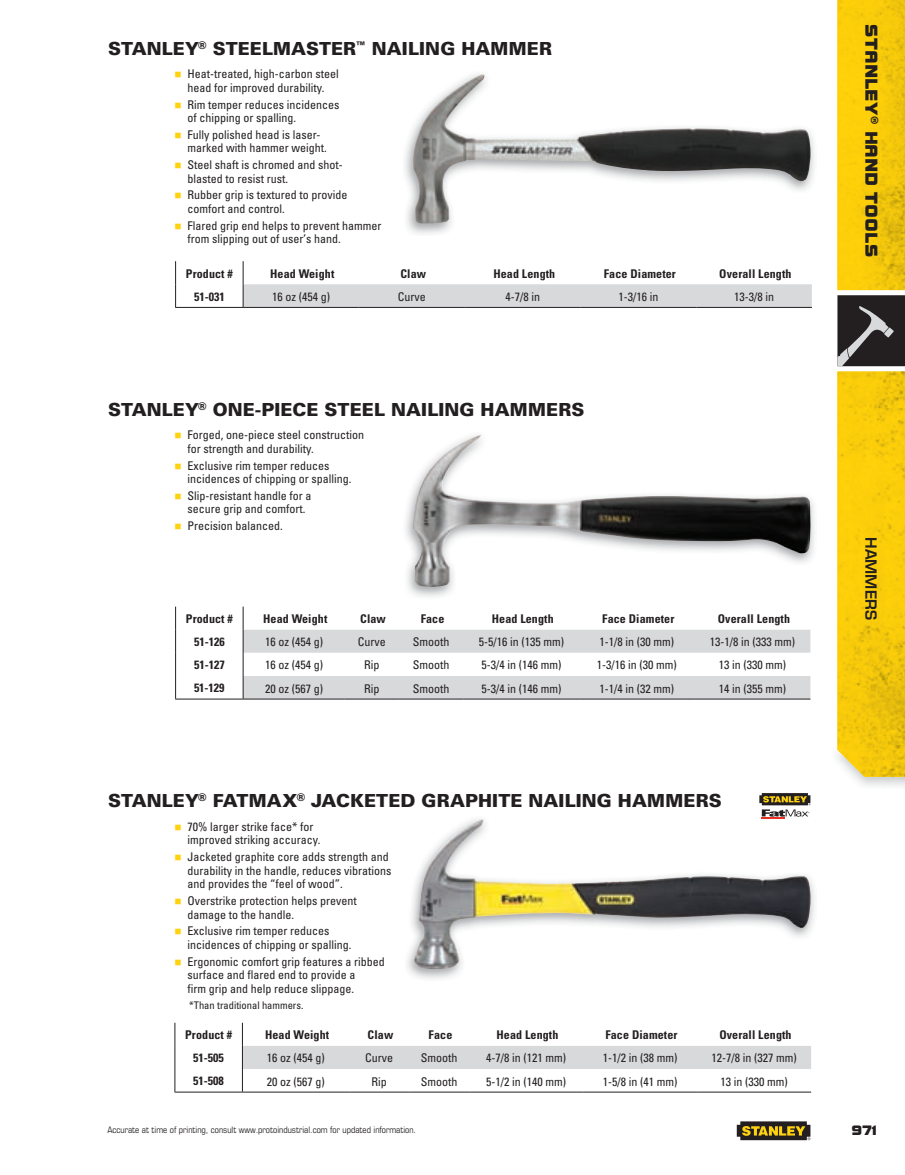
<style>
.page{position:relative;width:905px;height:1175px;background:#fff}
.page>*{position:absolute;margin:0;border:0;box-sizing:border-box;transform-origin:0 0}
.t1{font:900 18px "Univers";letter-spacing:.005em;color:#231f20}
.t2{font:18px "Bolt EF";color:#231f20}
.t3{font:600 15px "Eurostile LT Std";color:#231f20}
.t4{font:14.25px "Bolt EF";color:#231f20}
.t5{font:condensed 12px/13.5px "Univers";color:#231f20}
.t6{font:700 condensed 12px "Univers";letter-spacing:.01em;color:#231f20}
.t7{font:condensed 10.5px "Univers";color:#231f20}
.t8{font:condensed 9px "Eurostile LT Std";color:#231f20}
.s1{color:#fed20e}
</style>
<div class="page">
<hr style="left:243px;top:307px;width:115px;height:1px;background:#231f20">
<hr style="left:359px;top:307px;width:106px;height:1px;background:#231f20">
<hr style="left:465px;top:307px;width:115px;height:1px;background:#231f20">
<hr style="left:580px;top:307px;width:116px;height:1px;background:#231f20">
<hr style="left:696px;top:307px;width:115px;height:1px;background:#231f20">
<svg style="left:175px;top:261px;width:1px;height:46px"></svg>
<svg style="left:243px;top:261px;width:568px;height:46px"></svg>
<hr style="left:175px;top:307px;width:68px;height:1px;background:#231f20">
<svg style="left:175px;top:606px;width:635px;height:93px"></svg>
<hr style="left:175px;top:698px;width:68px;height:1px;background:#231f20">
<svg style="left:174px;top:1022px;width:1px;height:69px"></svg>
<svg style="left:242px;top:1022px;width:569px;height:70px"></svg>
<hr style="left:174px;top:1091px;width:68px;height:1px;background:#231f20">
<img style="left:405px;top:131px;width:410px;height:103px">
<img style="left:413px;top:74px;width:397px;height:150px">
<img style="left:405px;top:491px;width:410px;height:106px">
<img style="left:413px;top:434px;width:397px;height:153px">
<img style="left:407px;top:818px;width:408px;height:161px">
<img style="left:413px;top:819px;width:397px;height:151px">
<svg style="left:759px;top:793px;width:51px;height:25px"></svg>
<img style="left:854px;top:776px;width:50px;height:10px">
<img style="left:837px;top:0;width:67px;height:776px">
<svg style="left:837px;top:290px;width:67px;height:81px;background:#545152"></svg>
<svg style="left:736px;top:1121px;width:74px;height:19px"></svg>
<h1 class="t1" style="left:108px;top:37px;width:445px">STANLEY<sup>®</sup> STEELMASTER<sup>™</sup> NAILING HAMMER</h1>
<p class="t5" style="left:174px;top:67px;width:166px;text-align:center"><span class="s1">■</span> Heat-treated, high-carbon steel head for improved durability.</p>
<p class="t5" style="left:187px;top:97px;width:153px;text-indent:-13px"><span class="s1">■</span> Rim temper reduces incidences of chipping or spalling.</p>
<p class="t5" style="left:187px;top:128px;width:141px;text-indent:-13px"><span class="s1">■</span> Fully polished head is laser&shy;marked with hammer weight.</p>
<p class="t5" style="left:187px;top:158px;width:157px;text-indent:-13px"><span class="s1">■</span> Steel shaft is chromed and shot&shy;blasted to resist rust.</p>
<p class="t5" style="left:187px;top:188px;width:161px;text-indent:-13px"><span class="s1">■</span> Rubber grip is textured to provide comfort and control.</p>
<p class="t5" style="left:187px;top:218px;width:195px;text-indent:-13px"><span class="s1">■</span> Flared grip end helps to prevent hammer from slipping out of user’s hand.</p>
<p class="t6" style="left:186px;top:266px;width:48px">Product #</p>
<p class="t6" style="left:270px;top:266px;width:66px">Head Weight</p>
<p class="t6" style="left:400px;top:266px;width:27px">Claw</p>
<p class="t6" style="left:493px;top:266px;width:63px">Head Length</p>
<p class="t6" style="left:603px;top:266px;width:74px">Face Diameter</p>
<p class="t6" style="left:719px;top:266px;width:74px">Overall Length</p>
<p class="t6" style="left:194px;top:289px;width:32px">51-031</p>
<p class="t5" style="left:272px;top:290px;width:59px">16 oz (454 g)</p>
<p class="t5" style="left:398px;top:290px;width:29px">Curve</p>
<p class="t5" style="left:505px;top:290px;width:36px">4-7/8 in</p>
<p class="t5" style="left:618px;top:290px;width:41px">1-3/16 in</p>
<p class="t5" style="left:734px;top:290px;width:41px">13-3/8 in</p>
<h1 class="t1" style="left:108px;top:398px;width:478px">STANLEY<sup>®</sup> ONE-PIECE STEEL NAILING HAMMERS</h1>
<p class="t5" style="left:187px;top:428px;width:178px;text-indent:-13px"><span class="s1">■</span> Forged, one-piece steel construction for strength and durability.</p>
<p class="t5" style="left:187px;top:458px;width:165px;text-indent:-13px"><span class="s1">■</span> Exclusive rim temper reduces incidences of chipping or spalling.</p>
<p class="t5" style="left:174px;top:488px;width:138px;text-align:center"><span class="s1">■</span> Slip-resistant handle for a secure grip and comfort.</p>
<p class="t5" style="left:174px;top:519px;width:110px"><span class="s1">■</span> Precision balanced.</p>
<p class="t6" style="left:186px;top:611px;width:48px">Product #</p>
<p class="t6" style="left:263px;top:611px;width:66px">Head Weight</p>
<p class="t6" style="left:360px;top:611px;width:27px">Claw</p>
<p class="t6" style="left:420px;top:611px;width:25px">Face</p>
<p class="t6" style="left:492px;top:611px;width:63px">Head Length</p>
<p class="t6" style="left:602px;top:611px;width:74px">Face Diameter</p>
<p class="t6" style="left:717px;top:611px;width:74px">Overall Length</p>
<p class="t6" style="left:194px;top:634px;width:32px">51-126</p>
<p class="t5" style="left:265px;top:635px;width:59px">16 oz (454 g)</p>
<p class="t5" style="left:358px;top:635px;width:29px">Curve</p>
<p class="t5" style="left:413px;top:635px;width:38px">Smooth</p>
<p class="t5" style="left:478px;top:635px;width:87px">5-5/16 in (135 mm)</p>
<p class="t5" style="left:599px;top:635px;width:76px">1-1/8 in (30 mm)</p>
<p class="t5" style="left:710px;top:635px;width:87px">13-1/8 in (333 mm)</p>
<p class="t6" style="left:194px;top:657px;width:32px">51-127</p>
<p class="t5" style="left:265px;top:658px;width:59px">16 oz (454 g)</p>
<p class="t5" style="left:364px;top:658px;width:17px">Rip</p>
<p class="t5" style="left:413px;top:658px;width:38px">Smooth</p>
<p class="t5" style="left:481px;top:658px;width:81px">5-3/4 in (146 mm)</p>
<p class="t5" style="left:597px;top:658px;width:81px">1-3/16 in (30 mm)</p>
<p class="t5" style="left:719px;top:658px;width:69px">13 in (330 mm)</p>
<p class="t6" style="left:194px;top:680px;width:32px">51-129</p>
<p class="t5" style="left:265px;top:681px;width:59px">20 oz (567 g)</p>
<p class="t5" style="left:364px;top:681px;width:17px">Rip</p>
<p class="t5" style="left:413px;top:681px;width:38px">Smooth</p>
<p class="t5" style="left:481px;top:681px;width:81px">5-3/4 in (146 mm)</p>
<p class="t5" style="left:599px;top:681px;width:76px">1-1/4 in (32 mm)</p>
<p class="t5" style="left:718px;top:681px;width:69px">14 in (355 mm)</p>
<h1 class="t1" style="left:108px;top:789px;width:615px">STANLEY<sup>®</sup> FATMAX<sup>®</sup> JACKETED GRAPHITE NAILING HAMMERS</h1>
<p class="t5" style="left:187px;top:819px;width:134px;text-indent:-13px"><span class="s1">■</span> 70% larger strike face* for improved striking accuracy.</p>
<p class="t5" style="left:187px;top:850px;width:205px;text-indent:-13px"><span class="s1">■</span> Jacketed graphite core adds strength and durability in the handle, reduces vibrations and provides the “feel of wood”.</p>
<p class="t5" style="left:187px;top:893px;width:171px;text-indent:-13px"><span class="s1">■</span> Overstrike protection helps prevent damage to the handle.</p>
<p class="t5" style="left:187px;top:924px;width:165px;text-indent:-13px"><span class="s1">■</span> Exclusive rim temper reduces incidences of chipping or spalling.</p>
<p class="t5" style="left:187px;top:954px;width:199px;text-indent:-13px"><span class="s1">■</span> Ergonomic comfort grip features a ribbed surface and flared end to provide a<br>firm grip and help reduce slippage.</p>
<p class="t7" style="left:189px;top:998px;width:116px">*Than traditional hammers.</p>
<p class="t6" style="left:185px;top:1027px;width:48px">Product #</p>
<p class="t6" style="left:265px;top:1027px;width:66px">Head Weight</p>
<p class="t6" style="left:367px;top:1027px;width:27px">Claw</p>
<p class="t6" style="left:428px;top:1027px;width:25px">Face</p>
<p class="t6" style="left:496px;top:1027px;width:63px">Head Length</p>
<p class="t6" style="left:605px;top:1027px;width:74px">Face Diameter</p>
<p class="t6" style="left:719px;top:1027px;width:74px">Overall Length</p>
<p class="t6" style="left:193px;top:1050px;width:32px">51-505</p>
<p class="t5" style="left:267px;top:1051px;width:59px">16 oz (454 g)</p>
<p class="t5" style="left:365px;top:1051px;width:29px">Curve</p>
<p class="t5" style="left:421px;top:1051px;width:38px">Smooth</p>
<p class="t5" style="left:486px;top:1051px;width:81px">4-7/8 in (121 mm)</p>
<p class="t5" style="left:602px;top:1051px;width:76px">1-1/2 in (38 mm)</p>
<p class="t5" style="left:711px;top:1051px;width:87px">12-7/8 in (327 mm)</p>
<p class="t6" style="left:193px;top:1073px;width:32px">51-508</p>
<p class="t5" style="left:267px;top:1074px;width:59px">20 oz (567 g)</p>
<p class="t5" style="left:371px;top:1074px;width:17px">Rip</p>
<p class="t5" style="left:421px;top:1074px;width:38px">Smooth</p>
<p class="t5" style="left:486px;top:1074px;width:81px">5-1/2 in (140 mm)</p>
<p class="t5" style="left:602px;top:1074px;width:76px">1-5/8 in (41 mm)</p>
<p class="t5" style="left:720px;top:1074px;width:69px">13 in (330 mm)</p>
<p class="t8" style="left:107px;top:1124px;width:310px">Accurate at time of printing, consult www.protoindustrial.com for updated information.</p>
<h1 class="t2" style="left:881px;top:24px;width:234px;rotate:90deg">Stanley® Hand toolS</h1>
<p class="t3" style="left:880px;top:537px;width:84px;rotate:90deg">HAMMERS</p>
<p class="t4" style="left:851px;top:1122px;width:27px">971</p>
</div>
